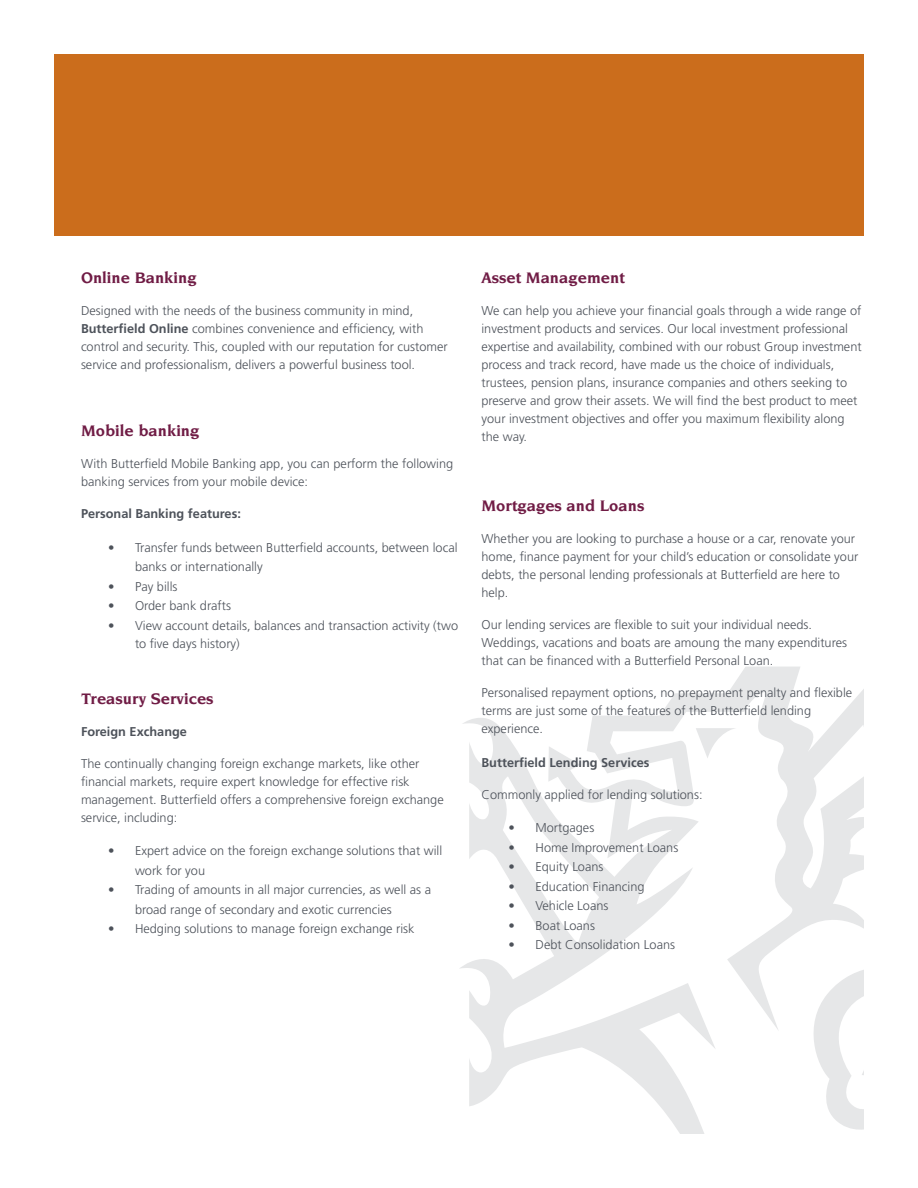
<style>
.page{position:relative;width:918px;height:1188px;background:#fff}
.page>*{position:absolute;margin:0;border:0;box-sizing:border-box;transform-origin:0 0}
.t1{font:700 16.5px "Novarese LT";color:#701c45}
.t2{font:300 12.75px/18px "Frutiger LT";color:#4d525a}
.t3{font:700 12.75px "Frutiger LT";color:#4d525a}
.s1{font-weight:700}
</style>
<div class="page">
<svg style="left:460px;top:666px;width:404px;height:468px"></svg>
<div style="left:54px;top:54px;width:810px;height:181px;background:#cb6d1c"></div>
<p class="t1" style="left:81px;top:268px;width:117px">Online Banking</p>
<p class="t2" style="left:81px;top:302px;width:368px">Designed with the needs of the business community in mind, <span class="s1">Butterfield Online</span> combines convenience and efficiency, with control and security. This, coupled with our reputation for customer service and professionalism, delivers a powerful business tool.</p>
<p class="t1" style="left:81px;top:421px;width:120px">Mobile banking</p>
<p class="t2" style="left:81px;top:455px;width:374px">With Butterfield Mobile Banking app, you can perform the following banking services from your mobile device:</p>
<p class="t3" style="left:81px;top:506px;width:161px">Personal Banking features:</p>
<p class="t2" style="left:135px;top:538px;width:324px;line-height:19.5px;text-indent:-27px">• Transfer funds between Butterfield accounts, between local banks or internationally</p>
<p class="t2" style="left:108px;top:577px;width:71px">• Pay bills</p>
<p class="t2" style="left:108px;top:597px;width:125px">• Order bank drafts</p>
<p class="t2" style="left:135px;top:616px;width:325px;text-indent:-27px">• View account details, balances and transaction activity (two to five days history)</p>
<p class="t1" style="left:81px;top:689px;width:134px">Treasury Services</p>
<p class="t3" style="left:81px;top:724px;width:108px">Foreign Exchange</p>
<p class="t2" style="left:81px;top:755px;width:364px">The continually changing foreign exchange markets, like other financial markets, require expert knowledge for effective risk management. Butterfield offers a comprehensive foreign exchange service, including:</p>
<p class="t2" style="left:135px;top:841px;width:309px;line-height:19.5px;text-indent:-27px">• Expert advice on the foreign exchange solutions that will work for you</p>
<p class="t2" style="left:135px;top:880px;width:298px;line-height:19.5px;text-indent:-27px">• Trading of amounts in all major currencies, as well as a broad range of secondary and exotic currencies</p>
<p class="t2" style="left:108px;top:920px;width:308px">• Hedging solutions to manage foreign exchange risk</p>
<p class="t1" style="left:482px;top:268px;width:145px">Asset Management</p>
<p class="t2" style="left:482px;top:302px;width:382px">We can help you achieve your financial goals through a wide range of investment products and services. Our local investment professional expertise and availability, combined with our robust Group investment process and track record, have made us the choice of individuals, trustees, pension plans, insurance companies and others seeking to preserve and grow their assets. We will find the best product to meet your investment objectives and offer you maximum flexibility along the way.</p>
<p class="t1" style="left:482px;top:496px;width:164px">Mortgages and Loans</p>
<p class="t2" style="left:482px;top:530px;width:378px">Whether you are looking to purchase a house or a car, renovate your home, finance payment for your child’s education or consolidate your debts, the personal lending professionals at Butterfield are here to help.</p>
<p class="t2" style="left:482px;top:616px;width:367px">Our lending services are flexible to suit your individual needs.<br>Weddings, vacations and boats are amoung the many expenditures that can be financed with a Butterfield Personal Loan.</p>
<p class="t2" style="left:482px;top:684px;width:372px">Personalised repayment options, no prepayment penalty and flexible terms are just some of the features of the Butterfield lending experience.</p>
<p class="t3" style="left:482px;top:755px;width:169px">Butterfield Lending Services</p>
<p class="t2" style="left:482px;top:786px;width:223px">Commonly applied for lending solutions:</p>
<p class="t2" style="left:509px;top:819px;width:87px">• Mortgages</p>
<p class="t2" style="left:509px;top:839px;width:171px">• Home Improvement Loans</p>
<p class="t2" style="left:509px;top:858px;width:97px">• Equity Loans</p>
<p class="t2" style="left:509px;top:878px;width:138px">• Education Financing</p>
<p class="t2" style="left:509px;top:897px;width:101px">• Vehicle Loans</p>
<p class="t2" style="left:509px;top:917px;width:88px">• Boat Loans</p>
<p class="t2" style="left:509px;top:936px;width:168px">• Debt Consolidation Loans</p>
</div>
